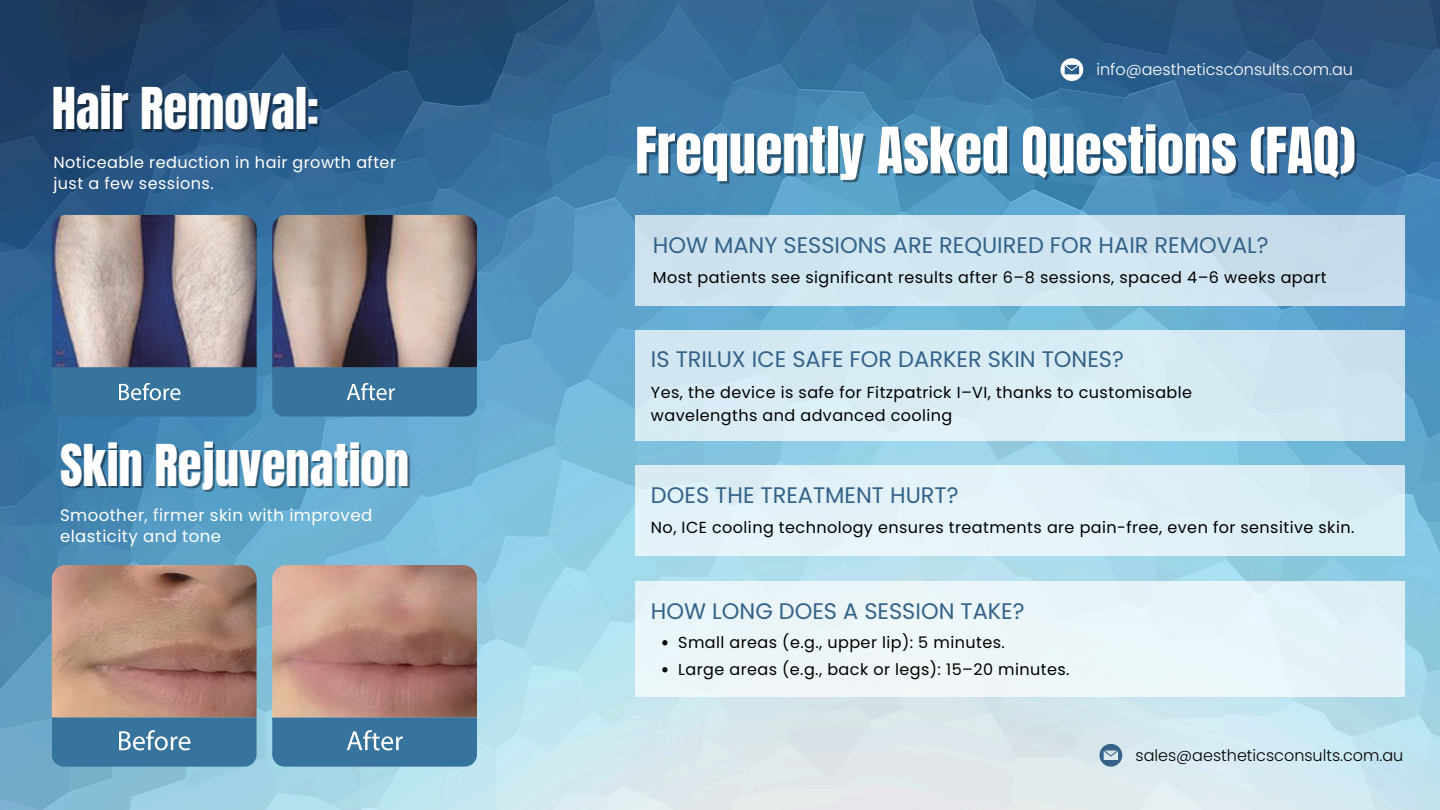
<style>
.page{position:relative;width:1440px;height:810px;background:#fff}
.page>*{position:absolute;margin:0;border:0;box-sizing:border-box;transform-origin:0 0}
.t1{font:54.2px "Anton";color:#fff}
.t2{font:49px "Anton";color:#fff}
.t3{font:22.5px "Poppins";color:#346289}
.t4{font:16.6px/21.2px "Poppins";letter-spacing:.025em;color:#fff}
.t5{font:16.1px/20.6px "Poppins";letter-spacing:.025em;color:#fff}
.t6{font:16px/23.2px "Poppins";letter-spacing:.025em;color:#000}
.t7{font:300 16px "Poppins";color:#000}
.t8{font:300 16px "Poppins";color:#fff}
</style>
<div class="page">
<img style="left:0;top:0;width:1440px;height:810px">
<svg style="left:1061px;top:58px;width:22px;height:23px"></svg>
<div style="left:635px;top:215px;width:770px;height:90px;background:#cee5ef"></div>
<div style="left:635px;top:330px;width:770px;height:110px;background:#d7ecf4"></div>
<div style="left:635px;top:465px;width:770px;height:91px;background:#e2f2f8"></div>
<div style="left:635px;top:581px;width:770px;height:116px;background:#ebf5f8"></div>
<svg style="left:662px;top:640px;width:5px;height:5px"></svg>
<svg style="left:662px;top:667px;width:5px;height:5px"></svg>
<img style="left:52px;top:215px;width:204px;height:152px">
<svg style="left:52px;top:367px;width:205px;height:50px;background:#3d78a0"></svg>
<img style="left:272px;top:215px;width:205px;height:152px">
<svg style="left:272px;top:367px;width:205px;height:50px;background:#3b78a0"></svg>
<svg style="left:1100px;top:744px;width:22px;height:22px"></svg>
<img style="left:52px;top:565px;width:204px;height:152px">
<svg style="left:52px;top:717px;width:205px;height:50px;background:#417ba2"></svg>
<img style="left:272px;top:565px;width:205px;height:152px">
<svg style="left:272px;top:717px;width:205px;height:50px;background:#3f7aa1"></svg>
<h2 class="t2" style="left:52px;top:74px;width:269px">Hair Removal:</h2>
<p class="t5" style="left:53px;top:152px;width:344px">Noticeable reduction in hair growth after just a few sessions.</p>
<h2 class="t2" style="left:60px;top:430px;width:351px">Skin Rejuvenation</h2>
<p class="t4" style="left:60px;top:504px;width:314px">Smoother, firmer skin with improved elasticity and tone</p>
<h1 class="t8" style="left:1097px;top:58px;width:258px">info@aestheticsconsults.com.au</h1>
<p class="t1" style="left:635px;top:112px;width:722px">Frequently Asked Questions (FAQ)</p>
<p class="t3" style="left:653px;top:229px;width:617px">HOW MANY SESSIONS ARE REQUIRED FOR HAIR REMOVAL?</p>
<p class="t6" style="left:653px;top:266px;width:675px">Most patients see significant results after 6–8 sessions, spaced 4–6 weeks apart</p>
<p class="t3" style="left:651px;top:344px;width:474px">IS TRILUX ICE SAFE FOR DARKER SKIN TONES?</p>
<h1 class="t6" style="left:651px;top:380px;width:543px">Yes, the device is safe for Fitzpatrick I–VI, thanks to customisable wavelengths and advanced cooling</h1>
<p class="t3" style="left:651px;top:479px;width:309px">DOES THE TREATMENT HURT?</p>
<p class="t6" style="left:651px;top:516px;width:705px">No, ICE cooling technology ensures treatments are pain-free, even for sensitive skin.</p>
<h1 class="t3" style="left:651px;top:595px;width:375px">HOW LONG DOES A SESSION TAKE?</h1>
<p class="t6" style="left:678px;top:631px;width:328px">Small areas (e.g., upper lip): 5 minutes.</p>
<p class="t6" style="left:678px;top:658px;width:393px">Large areas (e.g., back or legs): 15–20 minutes.</p>
<h2 class="t7" style="left:1136px;top:744px;width:269px">sales@aestheticsconsults.com.au</h2>
</div>
